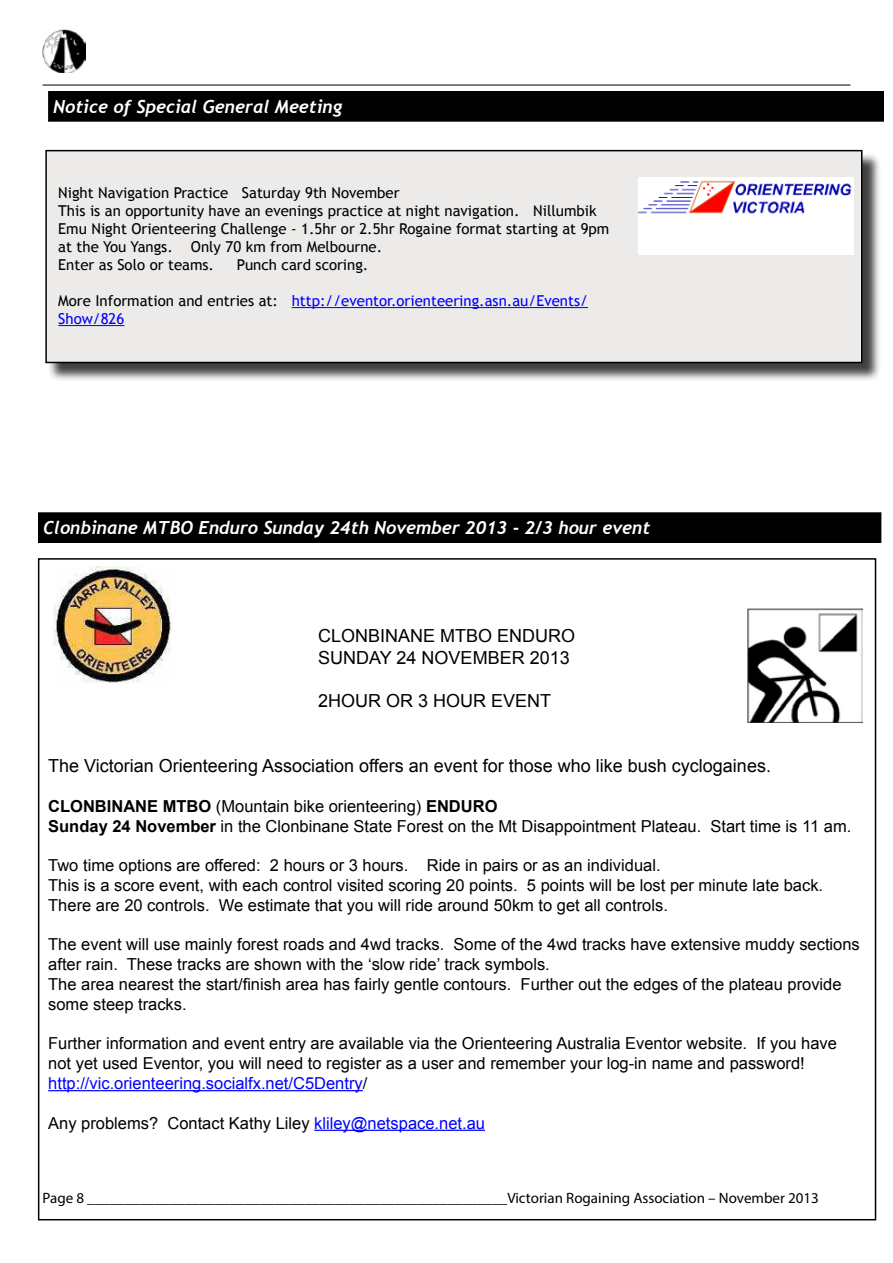
<style>
.page{position:relative;width:893px;height:1263px;background:#fff}
.page>*{position:absolute;margin:0;border:0;box-sizing:border-box;transform-origin:0 0}
.t1{font:18px/21.6px "Arial";color:#000}
.t2{font:italic 700 18px "Trebuchet";color:#fff}
.t3{font:16.5px/19.8px "Arial";color:#000}
.t4{font:15px/18px "Trebuchet MS";color:#000}
.t5{font:15px "Myriad Pro";color:#000}
.t6{font:15px/18px "Trebuchet MS";color:#00f}
.s1{color:#000}
.s2{font-weight:700}
.s3{color:#00f}
</style>
<div class="page">
<hr style="left:43px;top:85px;width:807px;height:1px;background:#000">
<img style="left:43px;top:30px;width:42px;height:42px">
<div style="left:48px;top:152px;width:833px;height:230px;background:#000;opacity:.75"></div>
<div style="left:46px;top:151px;width:816px;height:211px;background:#ecebea"></div>
<div style="left:45px;top:150px;width:817px;height:213px;border:2px solid #000"></div>
<hr style="left:292px;top:307px;width:296px;height:1px;background:#00f">
<hr style="left:58px;top:325px;width:66px;height:1px;background:#00f">
<hr style="left:48px;top:1090px;width:315px;height:1px;background:#00f">
<hr style="left:314px;top:1130px;width:171px;height:1px;background:#00f">
<div style="left:39px;top:513px;width:842px;height:29px;background:#000"></div>
<div style="left:38px;top:512px;width:843px;height:31px;border:1px solid #000"></div>
<img style="left:54px;top:567px;width:119px;height:116px">
<img style="left:748px;top:608px;width:114px;height:115px">
<img style="left:639px;top:178px;width:214px;height:76px">
<div style="left:49px;top:92px;width:834px;height:29px;background:#000"></div>
<div style="left:48px;top:91px;width:836px;height:31px;border:1px solid #000"></div>
<p class="t2" style="left:53px;top:96px;width:291px">Notice of Special General Meeting</p>
<p class="t4" style="left:58px;top:184px;width:553px">Night Navigation Practice Saturday 9th November<br>This is an opportunity have an evenings practice at night navigation. Nillumbik Emu Night Orienteering Challenge - 1.5hr or 2.5hr Rogaine format starting at 9pm at the You Yangs. Only 70 km from Melbourne.<br>Enter as Solo or teams.</p>
<p class="t4" style="left:237px;top:256px;width:133px">Punch card scoring.</p>
<p class="t6" style="left:58px;top:292px;width:531px"><span class="s1">More Information and entries at:</span> http://eventor.orienteering.asn.au/Events/<br>Show/826</p>
<p class="t2" style="left:43px;top:517px;width:608px">Clonbinane MTBO Enduro Sunday 24th November 2013 - 2/3 hour event</p>
<p class="t1" style="left:318px;top:625px;width:259px">CLONBINANE MTBO ENDURO<br>SUNDAY 24 NOVEMBER 2013</p>
<p class="t1" style="left:318px;top:690px;width:235px">2HOUR OR 3 HOUR EVENT</p>
<p class="t1" style="left:48px;top:755px;width:724px">The Victorian Orienteering Association offers an event for those who like bush cyclogaines.</p>
<p class="t3" style="left:48px;top:796px;width:805px"><span class="s2">CLONBINANE MTBO</span> (Mountain bike orienteering) <span class="s2">ENDURO<br>Sunday 24 November</span> in the Clonbinane State Forest on the Mt Disappointment Plateau. Start time is 11 am.</p>
<p class="t3" style="left:48px;top:855px;width:776px">Two time options are offered: 2 hours or 3 hours. Ride in pairs or as an individual.<br>This is a score event, with each control visited scoring 20 points. 5 points will be lost per minute late back.<br>There are 20 controls. We estimate that you will ride around 50km to get all controls.</p>
<p class="t3" style="left:48px;top:935px;width:813px">The event will use mainly forest roads and 4wd tracks. Some of the 4wd tracks have extensive muddy sections after rain. These tracks are shown with the ‘slow ride’ track symbols.<br>The area nearest the start/finish area has fairly gentle contours. Further out the edges of the plateau provide some steep tracks.</p>
<p class="t3" style="left:48px;top:1034px;width:790px">Further information and event entry are available via the Orienteering Australia Eventor website. If you have not yet used Eventor, you will need to register as a user and remember your log-in name and password! <span class="s3">http://vic.orienteering.socialfx.net/C5Dentry</span>/</p>
<p class="t3" style="left:48px;top:1113px;width:438px">Any problems? Contact Kathy Liley <span class="s3">kliley@netspace.net.au</span></p>
<p class="t5" style="left:43px;top:1188px;width:778px">Page 8 ________________________________________________________Victorian Rogaining Association – November 2013</p>
</div>
